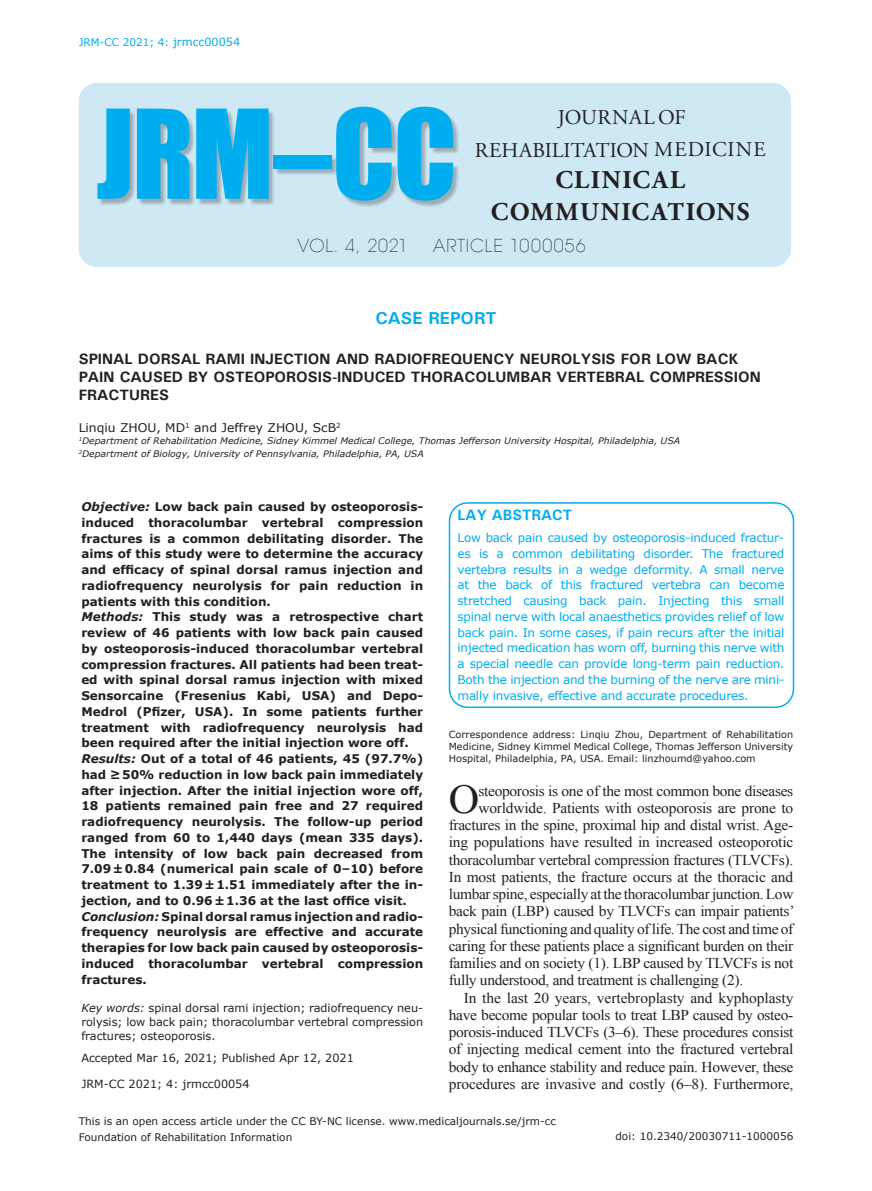
<style>
.page{position:relative;width:872px;height:1191px;background:#fff}
.page>*{position:absolute;margin:0;border:0;box-sizing:border-box;transform-origin:0 0}
.t1{font:114.15px "Impact";color:#00aeef}
.t2{font:41.1px "Times New Roman";color:#231f20}
.t3{font:700 25.5px/32px "Adobe Garamond Pro";letter-spacing:.06em;color:#231f20;text-align:center}
.t4{font:21px/33px "Adobe Garamond Pro";letter-spacing:.015em;color:#231f20;text-align:center}
.t5{font:200 17.85px "Avant Garde LT";letter-spacing:.05em;color:#231f20}
.t6{font:700 17.25px "Univers";color:#00aeef}
.t7{font:15px "Times New Roman";letter-spacing:-.02em;color:#231f20}
.t8{font:700 15px/18px "Univers";color:#231f20}
.t9{font:700 15px "Univers";color:#00aeef}
.t10{font:700 12px/15.8px "Verdana";color:#231f20}
.t11{font:12px/15.8px "Verdana";letter-spacing:-.02em;color:#00aeef}
.t12{font:12px "Verdana";color:#231f20}
.t13{font:11.25px/13.5px "Verdana";color:#231f20;text-align:justify}
.t14{font:10.5px/15.5px "Verdana";color:#231f20}
.t15{font:10.5px "Verdana";color:#00aeef}
.t16{font:9.75px/11.7px "Verdana";color:#231f20;text-align:justify}
.t17{font:italic 9px/12.8px "Verdana";color:#231f20}
.s1{font-size:11.25px}
.s2{font-style:italic}
</style>
<div class="page">
<div style="left:79px;top:83px;width:712px;height:184px;background:#cee8f4;border-radius:18px"></div>
<div style="left:98px;top:109px;width:362px;height:98px;background:#231f20;opacity:.3"></div>
<div style="left:449px;top:502px;width:345px;height:206px;border:2px solid #00aeef;border-radius:18px"></div>
<p class="t15" style="left:79px;top:35px;width:163px">JRM-CC 2021; 4: <span class="s1">jrmcc00054</span></p>
<h1 class="t1" style="left:96px;top:84px;width:362px">JRM–CC</h1>
<h3 class="t5" style="left:297px;top:235px;width:112px">VOL. 4, 2021</h3>
<h3 class="t5" style="left:433px;top:235px;width:154px">ARTICLE 1000056</h3>
<h3 class="t4" style="left:475px;top:101px;width:292px">JOURNAL OF<br>REHABILITATION MEDICINE</h3>
<h3 class="t3" style="left:491px;top:164px;width:260px">CLINICAL<br>COMMUNICATIONS</h3>
<h3 class="t6" style="left:375px;top:307px;width:123px">CASE REPORT</h3>
<p class="t8" style="left:79px;top:350px;width:684px">SPINAL DORSAL RAMI INJECTION AND RADIOFREQUENCY NEUROLYSIS FOR LOW BACK<br>PAIN CAUSED BY OSTEOPOROSIS-INDUCED THORACOLUMBAR VERTEBRAL COMPRESSION<br>FRACTURES</p>
<p class="t12" style="left:79px;top:419px;width:263px">Linqiu ZHOU, MD<sup>1</sup> and Jeffrey ZHOU, ScB<sup>2</sup></p>
<p class="t17" style="left:79px;top:435px;width:603px"><sup>1</sup>Department of Rehabilitation Medicine, Sidney Kimmel Medical College, Thomas Jefferson University Hospital, Philadelphia, USA<br><sup>2</sup>Department of Biology, University of Pennsylvania, Philadelphia, PA, USA</p>
<p class="t10" style="left:81px;top:499px;width:343px"><span class="s2">Objective:</span> Low back pain caused by osteoporosis&shy;induced thoracolumbar vertebral compression fractures is a common debilitating disorder. The aims of this study were to determine the accuracy and efficacy of spinal dorsal ramus injection and radiofrequency neurolysis for pain reduction in patients with this condition.<br><span class="s2">Methods:</span> This study was a retrospective chart review of 46 patients with low back pain caused by osteoporosis-induced thoracolumbar vertebral compression fractures. All patients had been treat&shy;ed with spinal dorsal ramus injection with mixed Sensorcaine (Fresenius Kabi, USA) and Depo-Medrol (Pfizer, USA). In some patients further treatment with radiofrequency neurolysis had been required after the initial injection wore off.<br><span class="s2">Results:</span> Out of a total of 46 patients, 45 (97.7%) had ≥50% reduction in low back pain immediately after injection. After the initial injection wore off, 18 patients remained pain free and 27 required radiofrequency neurolysis. The follow-up period ranged from 60 to 1,440 days (mean 335 days).<br>The intensity of low back pain decreased from 7.09±0.84 (numerical pain scale of 0–10) before treatment to 1.39±1.51 immediately after the in&shy;jection, and to 0.96±1.36 at the last office visit.<br><span class="s2">Conclusion:</span> Spinal dorsal ramus injection and radio&shy;frequency neurolysis are effective and accurate therapies for low back pain caused by osteoporosis&shy;induced thoracolumbar vertebral compression fractures.</p>
<p class="t13" style="left:81px;top:1001px;width:343px"><span class="s2">Key words:</span> spinal dorsal rami injection; radiofrequency neu&shy;rolysis; low back pain; thoracolumbar vertebral compression fractures; osteoporosis.</p>
<p class="t13" style="left:81px;top:1051px;width:274px">Accepted Mar 16, 2021; Published Apr 12, 2021</p>
<p class="t13" style="left:81px;top:1076px;width:170px">JRM-CC 2021; 4: jrmcc00054</p>
<p class="t9" style="left:457px;top:505px;width:116px">LAY ABSTRACT</p>
<p class="t11" style="left:457px;top:530px;width:328px">Low back pain caused by osteoporosis-induced fractur&shy;es is a common debilitating disorder. The fractured vertebra results in a wedge deformity. A small nerve at the back of this fractured vertebra can become stretched causing back pain. Injecting this small spinal nerve with local anaesthetics provides relief of low back pain. In some cases, if pain recurs after the initial injected medication has worn off, burning this nerve with a special needle can provide long-term pain reduction.<br>Both the injection and the burning of the nerve are mini&shy;mally invasive, effective and accurate procedures.</p>
<p class="t16" style="left:449px;top:729px;width:346px">Correspondence address: Linqiu Zhou, Department of Rehabilitation Medicine, Sidney Kimmel Medical College, Thomas Jefferson University Hospital, Philadelphia, PA, USA. Email: linzhoumd@yahoo.com</p>
<h2 class="t2" style="left:449px;top:771px;width:32px">O</h2>
<p class="t7" style="left:478px;top:780px;width:316px">steoporosis is one of the most common bone diseases</p>
<p class="t7" style="left:478px;top:797px;width:316px">worldwide. Patients with osteoporosis are prone to</p>
<p class="t7" style="left:449px;top:815px;width:346px">fractures in the spine, proximal hip and distal wrist. Age-</p>
<p class="t7" style="left:449px;top:832px;width:346px">ing populations have resulted in increased osteoporotic</p>
<p class="t7" style="left:449px;top:849px;width:346px">thoracolumbar vertebral compression fractures (TLVCFs).</p>
<p class="t7" style="left:449px;top:866px;width:346px">In most patients, the fracture occurs at the thoracic and</p>
<p class="t7" style="left:449px;top:884px;width:346px">lumbar spine, especially at the thoracolumbar junction. Low</p>
<p class="t7" style="left:449px;top:901px;width:347px">back pain (LBP) caused by TLVCFs can impair patients’</p>
<p class="t7" style="left:449px;top:918px;width:346px">physical functioning and quality of life. The cost and time of</p>
<p class="t7" style="left:449px;top:935px;width:346px">caring for these patients place a significant burden on their</p>
<p class="t7" style="left:449px;top:953px;width:346px">families and on society (1). LBP caused by TLVCFs is not</p>
<p class="t7" style="left:449px;top:970px;width:296px">fully understood, and treatment is challenging (2).</p>
<p class="t7" style="left:464px;top:987px;width:331px">In the last 20 years, vertebroplasty and kyphoplasty</p>
<p class="t7" style="left:449px;top:1004px;width:346px">have become popular tools to treat LBP caused by osteo-</p>
<p class="t7" style="left:449px;top:1022px;width:346px">porosis-induced TLVCFs (3–6). These procedures consist</p>
<p class="t7" style="left:449px;top:1039px;width:346px">of injecting medical cement into the fractured vertebral</p>
<p class="t7" style="left:449px;top:1056px;width:346px">body to enhance stability and reduce pain. However, these</p>
<p class="t7" style="left:449px;top:1073px;width:346px">procedures are invasive and costly (6–8). Furthermore,</p>
<p class="t14" style="left:79px;top:1113px;width:478px">This is an open access article under the CC BY-NC license. www.medicaljournals.se/jrm-cc<br>Foundation of Rehabilitation Information</p>
<p class="t14" style="left:615px;top:1128px;width:179px">doi: 10.2340/20030711-1000056</p>
</div>
